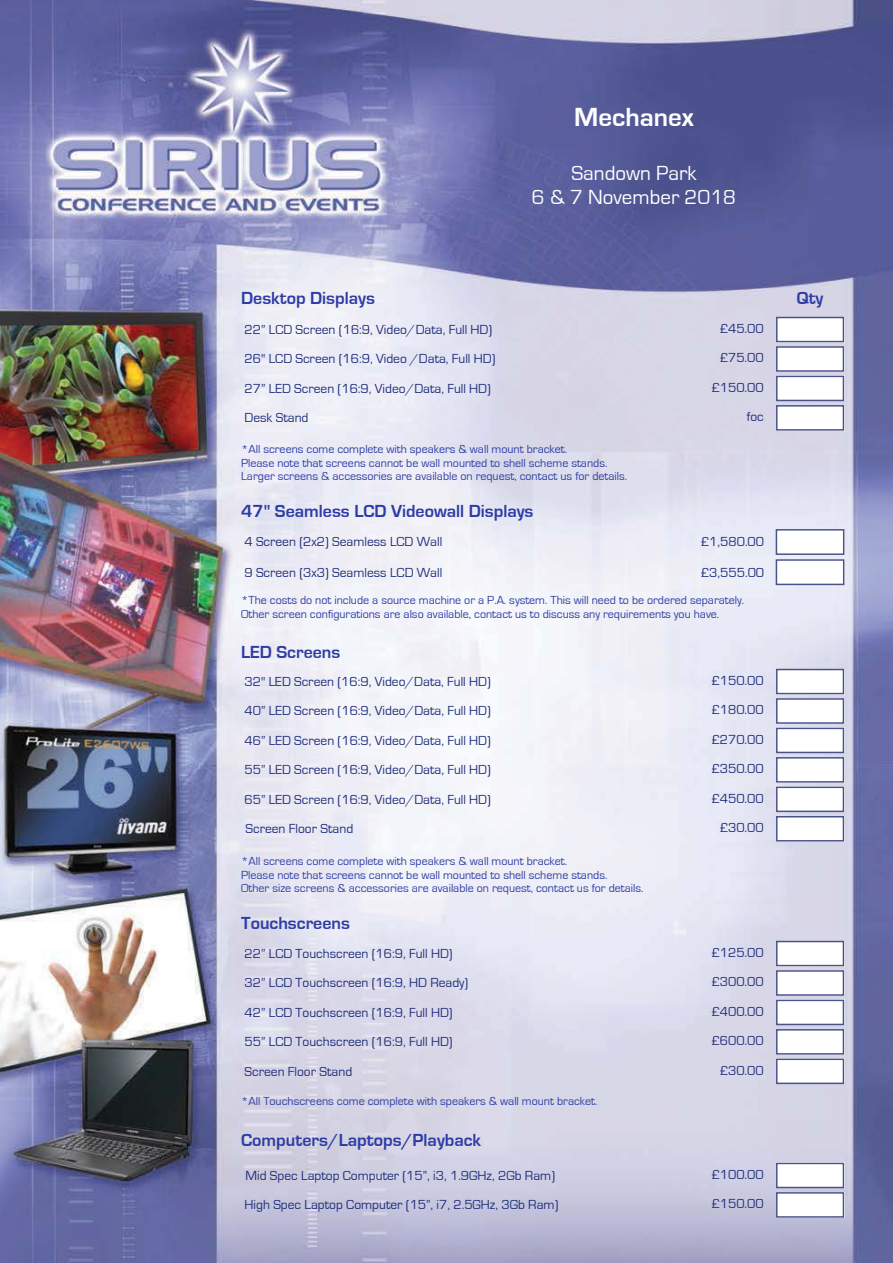
<style>
.page{position:relative;width:893px;height:1263px;background:#fff}
.page>*{position:absolute;margin:0;border:0;box-sizing:border-box;transform-origin:0 0}
.t1{font:700 27px "Eurostile";color:#fff}
.t2{font:21px/23.4px "Eurostile";color:#fff;text-align:center}
.t3{font:700 18px "Eurostile";color:#2e3da6}
.t4{font:13.5px/29.4px "Eurostile";color:#212e7a}
.t5{font:12px/13.4px "Eurostile";color:#2e3da6}
</style>
<div class="page">
<img style="left:0;top:0;width:893px;height:1263px">
<div style="left:776px;top:317px;width:68px;height:25px;background:#fff"></div>
<div style="left:776px;top:317px;width:68px;height:25px;border:2px solid #4a528a"></div>
<div style="left:776px;top:529px;width:68px;height:26px;background:#fff"></div>
<div style="left:776px;top:529px;width:68px;height:26px;border:2px solid #4a528a"></div>
<div style="left:776px;top:669px;width:68px;height:25px;background:#fff"></div>
<div style="left:776px;top:669px;width:68px;height:25px;border:2px solid #4a528a"></div>
<div style="left:776px;top:698px;width:68px;height:26px;background:#fff"></div>
<div style="left:776px;top:698px;width:68px;height:26px;border:2px solid #4a528a"></div>
<div style="left:776px;top:728px;width:68px;height:25px;background:#fff"></div>
<div style="left:776px;top:728px;width:68px;height:25px;border:2px solid #4a528a"></div>
<div style="left:776px;top:757px;width:68px;height:26px;background:#fff"></div>
<div style="left:776px;top:757px;width:68px;height:26px;border:2px solid #4a528a"></div>
<div style="left:776px;top:786px;width:68px;height:26px;background:#fff"></div>
<div style="left:776px;top:786px;width:68px;height:26px;border:2px solid #4a528a"></div>
<div style="left:776px;top:816px;width:68px;height:25px;background:#fff"></div>
<div style="left:776px;top:816px;width:68px;height:25px;border:2px solid #4a528a"></div>
<div style="left:776px;top:346px;width:68px;height:26px;background:#fff"></div>
<div style="left:776px;top:346px;width:68px;height:26px;border:2px solid #4a528a"></div>
<div style="left:776px;top:376px;width:68px;height:25px;background:#fff"></div>
<div style="left:776px;top:376px;width:68px;height:25px;border:2px solid #4a528a"></div>
<div style="left:776px;top:405px;width:68px;height:26px;background:#fff"></div>
<div style="left:776px;top:405px;width:68px;height:26px;border:2px solid #4a528a"></div>
<div style="left:776px;top:559px;width:68px;height:26px;background:#fff"></div>
<div style="left:776px;top:559px;width:68px;height:26px;border:2px solid #4a528a"></div>
<div style="left:776px;top:941px;width:68px;height:25px;background:#fff"></div>
<div style="left:776px;top:941px;width:68px;height:25px;border:2px solid #4a528a"></div>
<div style="left:776px;top:970px;width:68px;height:26px;background:#fff"></div>
<div style="left:776px;top:970px;width:68px;height:26px;border:2px solid #4a528a"></div>
<div style="left:776px;top:1000px;width:68px;height:25px;background:#fff"></div>
<div style="left:776px;top:1000px;width:68px;height:25px;border:2px solid #4a528a"></div>
<div style="left:776px;top:1029px;width:68px;height:26px;background:#fff"></div>
<div style="left:776px;top:1029px;width:68px;height:26px;border:2px solid #4a528a"></div>
<div style="left:776px;top:1058px;width:68px;height:26px;background:#fff"></div>
<div style="left:776px;top:1058px;width:68px;height:26px;border:2px solid #4a528a"></div>
<div style="left:776px;top:1163px;width:68px;height:25px;background:#fff"></div>
<div style="left:776px;top:1163px;width:68px;height:25px;border:2px solid #4a528a"></div>
<div style="left:776px;top:1192px;width:68px;height:26px;background:#fff"></div>
<div style="left:776px;top:1192px;width:68px;height:26px;border:2px solid #4a528a"></div>
<h1 class="t1" style="left:574px;top:103px;width:121px">Mechanex</h1>
<h2 class="t2" style="left:532px;top:162px;width:206px">Sandown Park<br>6 &amp; 7 November 2018</h2>
<h3 class="t3" style="left:241px;top:289px;width:135px">Desktop Displays</h3>
<h3 class="t3" style="left:797px;top:288px;width:28px">Qty</h3>
<p class="t4" style="left:245px;top:315px;width:249px">22” LCD Screen (16:9, Video/Data, Full HD)</p>
<p class="t4" style="left:720px;top:314px;width:46px">£45.00</p>
<p class="t4" style="left:245px;top:344px;width:252px">26" LCD Screen (16:9, Video /Data, Full HD)<br>27” LED Screen (16:9, Video/Data, Full HD)<br>Desk Stand</p>
<p class="t4" style="left:711px;top:343px;width:54px;text-align:right">£75.00 £150.00 foc</p>
<p class="t5" style="left:241px;top:443px;width:387px">*All screens come complete with speakers &amp; wall mount bracket.<br>Please note that screens cannot be wall mounted to shell scheme stands.<br>Larger screens &amp; accessories are available on request, contact us for details.</p>
<h3 class="t3" style="left:241px;top:501px;width:294px">47" Seamless LCD Videowall Displays</h3>
<p class="t4" style="left:244px;top:527px;width:199px">4 Screen (2x2) Seamless LCD Wall</p>
<p class="t4" style="left:701px;top:527px;width:65px">£1,580.00</p>
<p class="t4" style="left:244px;top:558px;width:199px">9 Screen (3x3) Seamless LCD Wall</p>
<p class="t4" style="left:701px;top:558px;width:65px">£3,555.00</p>
<p class="t5" style="left:241px;top:594px;width:504px">*The costs do not include a source machine or a P.A. system. This will need to be ordered separately.<br>Other screen configurations are also available, contact us to discuss any requirements you have.</p>
<h3 class="t3" style="left:241px;top:642px;width:101px">LED Screens</h3>
<p class="t4" style="left:245px;top:667px;width:248px">32" LED Screen (16:9, Video/Data, Full HD)</p>
<p class="t4" style="left:711px;top:666px;width:54px">£150.00</p>
<p class="t4" style="left:245px;top:696px;width:248px">40” LED Screen (16:9, Video/Data, Full HD)</p>
<p class="t4" style="left:711px;top:695px;width:54px">£180.00</p>
<p class="t4" style="left:245px;top:726px;width:248px">46” LED Screen (16:9, Video/Data, Full HD)</p>
<p class="t4" style="left:711px;top:725px;width:54px">£270.00</p>
<p class="t4" style="left:245px;top:755px;width:248px">55” LED Screen (16:9, Video/Data, Full HD)</p>
<p class="t4" style="left:711px;top:754px;width:54px">£350.00</p>
<p class="t4" style="left:245px;top:785px;width:248px">65” LED Screen (16:9, Video/Data, Full HD)</p>
<p class="t4" style="left:711px;top:784px;width:54px">£450.00</p>
<p class="t4" style="left:246px;top:814px;width:109px">Screen Floor Stand</p>
<p class="t4" style="left:720px;top:813px;width:46px">£30.00</p>
<p class="t5" style="left:241px;top:855px;width:404px">*All screens come complete with speakers &amp; wall mount bracket.<br>Please note that screens cannot be wall mounted to shell scheme stands.<br>Other size screens &amp; accessories are available on request, contact us for details.</p>
<h3 class="t3" style="left:241px;top:913px;width:110px">Touchscreens</h3>
<p class="t4" style="left:245px;top:939px;width:209px">22” LCD Touchscreen (16:9, Full HD)</p>
<p class="t4" style="left:711px;top:938px;width:54px">£125.00</p>
<p class="t4" style="left:245px;top:968px;width:225px">32” LCD Touchscreen (16:9, HD Ready)</p>
<p class="t4" style="left:711px;top:967px;width:54px">£300.00</p>
<p class="t4" style="left:245px;top:998px;width:209px">42” LCD Touchscreen (16:9, Full HD)</p>
<p class="t4" style="left:711px;top:997px;width:54px">£400.00</p>
<p class="t4" style="left:245px;top:1027px;width:209px">55” LCD Touchscreen (16:9, Full HD)</p>
<p class="t4" style="left:711px;top:1026px;width:54px">£600.00</p>
<p class="t4" style="left:245px;top:1057px;width:109px">Screen Floor Stand</p>
<p class="t4" style="left:720px;top:1056px;width:46px">£30.00</p>
<p class="t5" style="left:241px;top:1095px;width:358px">*All Touchscreens come complete with speakers &amp; wall mount bracket.</p>
<h3 class="t3" style="left:241px;top:1130px;width:242px">Computers/Laptops/Playback</h3>
<p class="t4" style="left:246px;top:1161px;width:311px">Mid Spec Laptop Computer (15”, i3, 1.9GHz, 2Gb Ram)</p>
<p class="t4" style="left:711px;top:1160px;width:54px">£100.00</p>
<p class="t4" style="left:245px;top:1190px;width:315px">High Spec Laptop Computer (15”, i7, 2.5GHz, 3Gb Ram)</p>
<p class="t4" style="left:711px;top:1189px;width:54px">£150.00</p>
</div>
